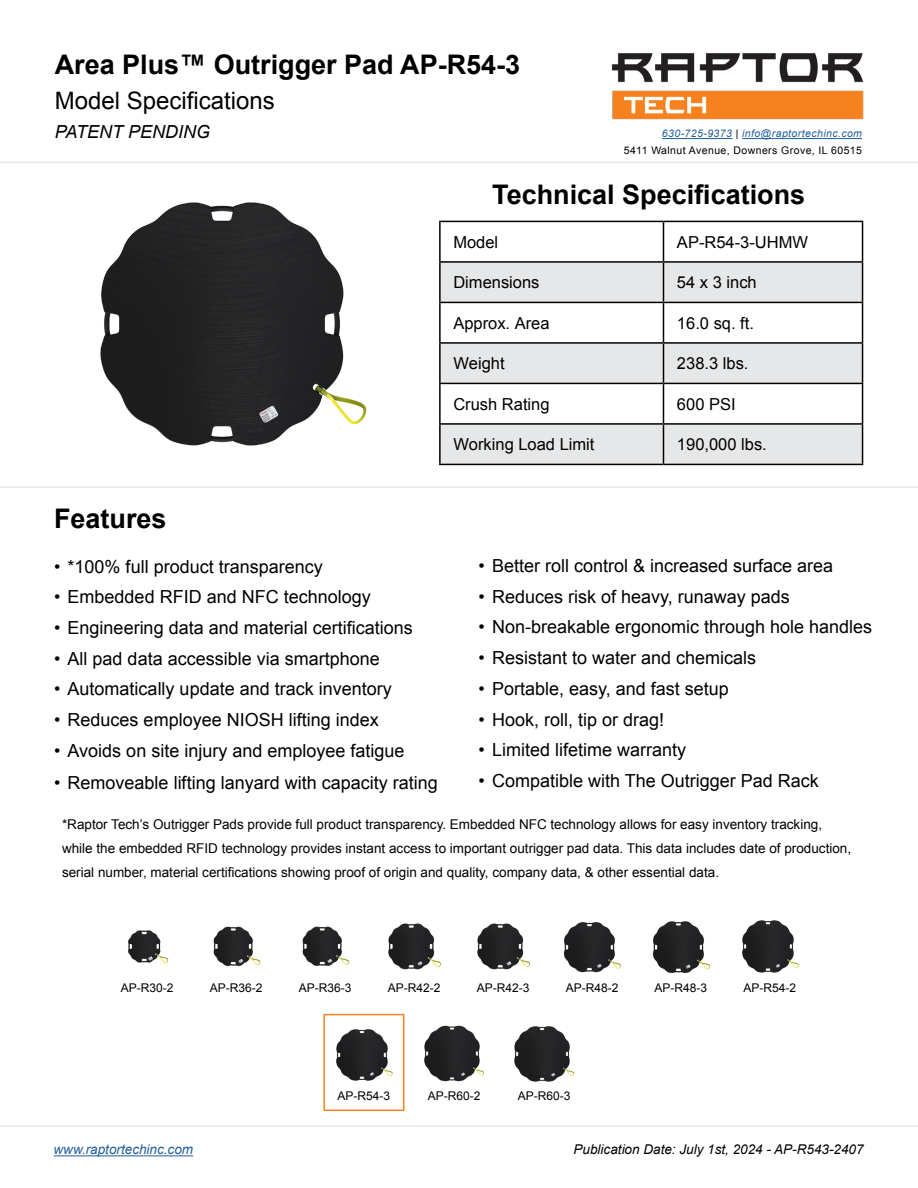
<style>
.page{position:relative;width:918px;height:1188px;background:#fff}
.page>*{position:absolute;margin:0;border:0;box-sizing:border-box;transform-origin:0 0}
.t1{font:700 27px "Arial";color:#000}
.t2{font:24px "Arial";color:#000}
.t3{font:18px "Arial";color:#000}
.t4{font:italic 18px "Arial";color:#000}
.t5{font:16.5px "Arial";color:#000}
.t6{font:13.5px/24px "Arial";color:#000}
.t7{font:italic 13.5px "Arial";color:#000}
.t8{font:italic 13.5px "Arial";color:#215e9e}
.t9{font:12px "Arial";color:#000}
.t10{font:10.5px/16.5px "Arial";letter-spacing:.04em;color:#000;text-align:right}
.s1{font-style:italic;color:#215e9e}
.s2{font-style:italic}
</style>
<div class="page">
<img style="left:611px;top:53px;width:253px;height:66px">
<svg style="left:441px;top:222px;width:421px;height:39px"></svg>
<svg style="left:441px;top:263px;width:421px;height:201px;fill:#e6e7e8"></svg>
<hr style="left:439px;top:221px;width:224px;height:1px;background:#000">
<hr style="left:439px;top:222px;width:2px;height:39px;background:#000">
<hr style="left:663px;top:221px;width:200px;height:1px;background:#000">
<hr style="left:663px;top:222px;width:1px;height:39px;background:#000">
<hr style="left:862px;top:222px;width:1px;height:39px;background:#000">
<hr style="left:439px;top:261px;width:224px;height:2px;background:#000">
<hr style="left:439px;top:263px;width:2px;height:39px;background:#000">
<hr style="left:663px;top:261px;width:200px;height:2px;background:#000">
<hr style="left:663px;top:263px;width:1px;height:39px;background:#000">
<hr style="left:862px;top:263px;width:1px;height:39px;background:#000">
<hr style="left:439px;top:302px;width:224px;height:1px;background:#000">
<hr style="left:439px;top:303px;width:2px;height:39px;background:#000">
<hr style="left:663px;top:302px;width:200px;height:1px;background:#000">
<hr style="left:663px;top:303px;width:1px;height:39px;background:#000">
<hr style="left:862px;top:303px;width:1px;height:39px;background:#000">
<hr style="left:439px;top:342px;width:224px;height:2px;background:#000">
<hr style="left:439px;top:344px;width:2px;height:39px;background:#000">
<hr style="left:663px;top:342px;width:200px;height:2px;background:#000">
<hr style="left:663px;top:344px;width:1px;height:39px;background:#000">
<hr style="left:862px;top:344px;width:1px;height:39px;background:#000">
<hr style="left:439px;top:383px;width:224px;height:1px;background:#000">
<hr style="left:439px;top:384px;width:2px;height:39px;background:#000">
<hr style="left:663px;top:383px;width:200px;height:1px;background:#000">
<hr style="left:663px;top:384px;width:1px;height:39px;background:#000">
<hr style="left:862px;top:384px;width:1px;height:39px;background:#000">
<hr style="left:439px;top:423px;width:224px;height:2px;background:#000">
<hr style="left:439px;top:425px;width:2px;height:39px;background:#000">
<hr style="left:663px;top:423px;width:200px;height:2px;background:#000">
<hr style="left:663px;top:425px;width:1px;height:39px;background:#000">
<hr style="left:862px;top:425px;width:1px;height:39px;background:#000">
<hr style="left:439px;top:464px;width:224px;height:1px;background:#000">
<hr style="left:663px;top:464px;width:200px;height:1px;background:#000">
<hr style="left:0;top:162px;width:918px;height:1px;background:#e6e7e8">
<hr style="left:0;top:486px;width:918px;height:2px;background:#e6e7e8">
<img style="left:100px;top:202px;width:267px;height:244px">
<img style="left:128px;top:930px;width:41px;height:34px">
<img style="left:213px;top:926px;width:48px;height:40px">
<img style="left:302px;top:926px;width:48px;height:40px">
<img style="left:388px;top:923px;width:53px;height:47px">
<img style="left:477px;top:923px;width:53px;height:47px">
<img style="left:563px;top:922px;width:59px;height:51px">
<img style="left:652px;top:921px;width:58px;height:53px">
<img style="left:742px;top:920px;width:57px;height:53px">
<img style="left:424px;top:1025px;width:60px;height:57px">
<img style="left:514px;top:1026px;width:61px;height:56px">
<img style="left:336px;top:1029px;width:57px;height:52px">
<hr style="left:0;top:1125px;width:918px;height:2px;background:#e6e7e8">
<div style="left:323px;top:1014px;width:81px;height:97px;border:2px solid #f58220"></div>
<hr style="left:662px;top:138px;width:70px;height:1px;background:#215e9e">
<hr style="left:742px;top:138px;width:120px;height:1px;background:#215e9e">
<hr style="left:54px;top:1155px;width:139px;height:1px;background:#215e9e">
<h1 class="t1" style="left:55px;top:47px;width:467px">Area Plus™ Outrigger Pad AP-R54-3</h1>
<h2 class="t2" style="left:55px;top:85px;width:222px">Model Specifications</h2>
<p class="t4" style="left:55px;top:120px;width:157px">PATENT PENDING</p>
<p class="t10" style="left:624px;top:126px;width:240px"><span class="s1">630-725-9373</span> <span class="s2">|</span> <span class="s1">info@raptortechinc.com<br></span>5411 Walnut Avenue, Downers Grove, IL 60515</p>
<h1 class="t1" style="left:492px;top:177px;width:315px">Technical Specifications</h1>
<p class="t5" style="left:453px;top:231px;width:46px">Model</p>
<p class="t5" style="left:677px;top:231px;width:133px">AP-R54-3-UHMW</p>
<p class="t5" style="left:453px;top:272px;width:88px">Dimensions</p>
<p class="t5" style="left:677px;top:272px;width:81px">54 x 3 inch</p>
<p class="t5" style="left:453px;top:312px;width:98px">Approx. Area</p>
<p class="t5" style="left:677px;top:312px;width:79px">16.0 sq. ft.</p>
<p class="t5" style="left:453px;top:353px;width:53px">Weight</p>
<p class="t5" style="left:677px;top:353px;width:73px">238.3 lbs.</p>
<p class="t5" style="left:453px;top:393px;width:98px">Crush Rating</p>
<p class="t5" style="left:677px;top:393px;width:60px">600 PSI</p>
<p class="t5" style="left:453px;top:434px;width:143px">Working Load Limit</p>
<p class="t5" style="left:677px;top:434px;width:91px">190,000 lbs.</p>
<h1 class="t1" style="left:54px;top:501px;width:114px">Features</h1>
<p class="t3" style="left:54px;top:554px;width:270px">• *100% full product transparency</p>
<p class="t3" style="left:54px;top:585px;width:318px">• Embedded RFID and NFC technology</p>
<p class="t3" style="left:54px;top:616px;width:360px">• Engineering data and material certifications</p>
<p class="t3" style="left:54px;top:647px;width:327px">• All pad data accessible via smartphone</p>
<p class="t3" style="left:54px;top:677px;width:339px">• Automatically update and track inventory</p>
<p class="t3" style="left:54px;top:708px;width:326px">• Reduces employee NIOSH lifting index</p>
<p class="t3" style="left:54px;top:739px;width:352px">• Avoids on site injury and employee fatigue</p>
<p class="t3" style="left:54px;top:771px;width:385px">• Removeable lifting lanyard with capacity rating</p>
<p class="t3" style="left:479px;top:554px;width:356px">• Better roll control &amp; increased surface area</p>
<p class="t3" style="left:479px;top:584px;width:313px">• Reduces risk of heavy, runaway pads</p>
<p class="t3" style="left:479px;top:615px;width:395px">• Non-breakable ergonomic through hole handles</p>
<p class="t3" style="left:479px;top:646px;width:279px">• Resistant to water and chemicals</p>
<p class="t3" style="left:479px;top:677px;width:252px">• Portable, easy, and fast setup</p>
<p class="t3" style="left:479px;top:707px;width:187px">• Hook, roll, tip or drag!</p>
<p class="t3" style="left:479px;top:738px;width:209px">• Limited lifetime warranty</p>
<p class="t3" style="left:479px;top:769px;width:342px">• Compatible with The Outrigger Pad Rack</p>
<p class="t6" style="left:62px;top:812px;width:791px">*Raptor Tech’s Outrigger Pads provide full product transparency. Embedded NFC technology allows for easy inventory tracking, while the embedded RFID technology provides instant access to important outrigger pad data. This data includes date of production, serial number, material certifications showing proof of origin and quality, company data, &amp; other essential data.</p>
<p class="t9" style="left:121px;top:980px;width:54px">AP-R30-2</p>
<p class="t9" style="left:210px;top:980px;width:54px">AP-R36-2</p>
<p class="t9" style="left:299px;top:980px;width:54px">AP-R36-3</p>
<p class="t9" style="left:388px;top:980px;width:54px">AP-R42-2</p>
<p class="t9" style="left:477px;top:980px;width:54px">AP-R42-3</p>
<p class="t9" style="left:566px;top:980px;width:54px">AP-R48-2</p>
<p class="t9" style="left:655px;top:980px;width:54px">AP-R48-3</p>
<p class="t9" style="left:744px;top:980px;width:54px">AP-R54-2</p>
<p class="t8" style="left:54px;top:1141px;width:141px">www.raptortechinc.com</p>
<p class="t9" style="left:338px;top:1088px;width:54px">AP-R54-3</p>
<p class="t9" style="left:428px;top:1088px;width:54px">AP-R60-2</p>
<p class="t9" style="left:518px;top:1088px;width:54px">AP-R60-3</p>
<p class="t7" style="left:574px;top:1141px;width:291px">Publication Date: July 1st, 2024 - AP-R543-2407</p>
</div>
